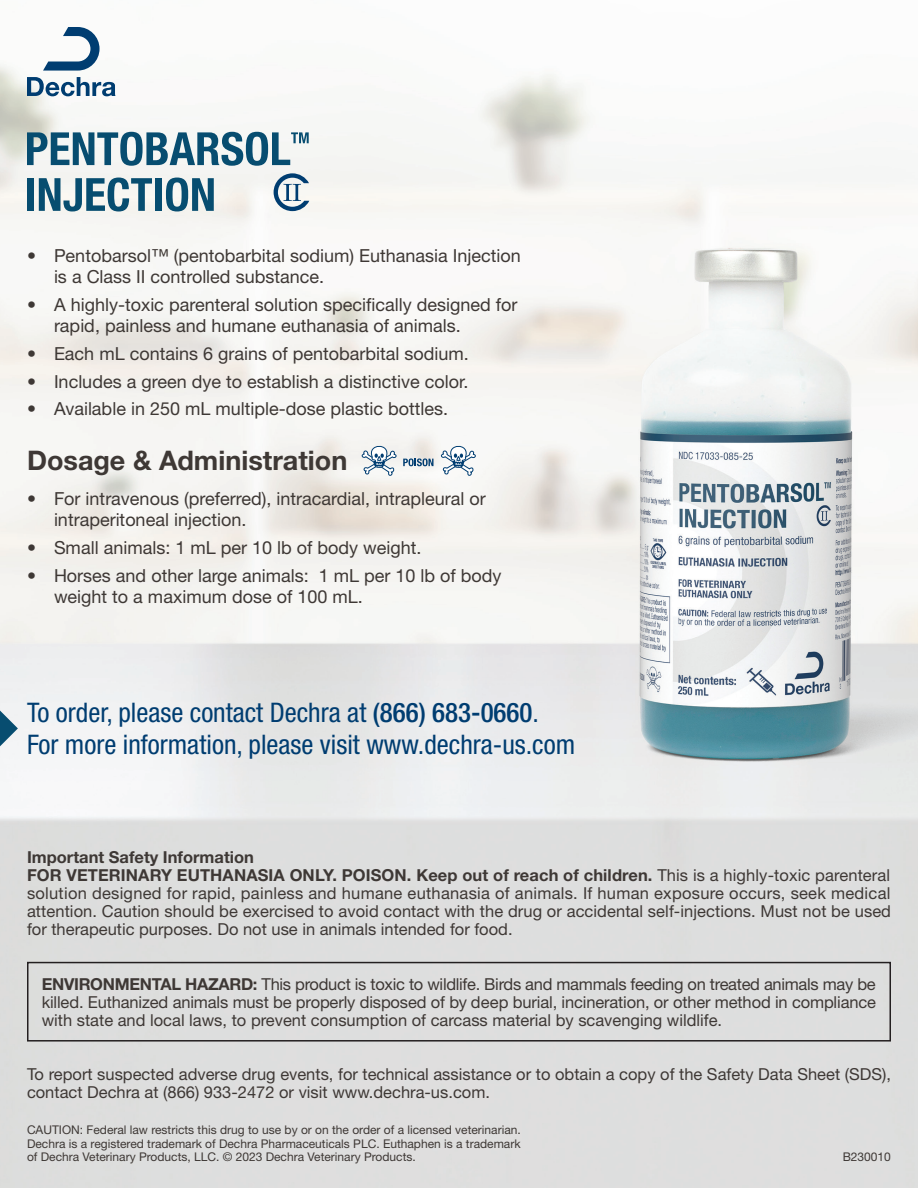
<style>
.page{position:relative;width:918px;height:1188px;background:#fff}
.page>*{position:absolute;margin:0;border:0;box-sizing:border-box;transform-origin:0 0}
.t1{font:condensed 27px/32.4px "Helvetica Neue LT Std";color:#003d71}
.t2{font:700 27px "Helvetica Neue LT Std";color:#3e3835}
.t3{font:18px/21.6px "Helvetica Neue LT Std";color:#3e3835}
.t4{font:16.5px/18px "Helvetica Neue LT Std";color:#3e3835}
.t5{font:12px/13.5px "Helvetica Neue LT Std";color:#3e3835}
.s1{font-weight:500}
.s2{font-weight:700}
</style>
<div class="page">
<img style="left:0;top:64px;width:918px;height:1124px">
<svg style="left:43px;top:27px;width:57px;height:44px"></svg>
<svg style="left:27px;top:77px;width:89px;height:19px"></svg>
<svg style="left:0;top:711px;width:18px;height:35px"></svg>
<svg style="left:27px;top:132px;width:282px;height:34px"></svg>
<div style="left:27px;top:178px;width:7px;height:33px;background:#074d70"></div>
<svg style="left:39px;top:178px;width:113px;height:34px"></svg>
<div style="left:155px;top:178px;width:7px;height:33px;background:#074d70"></div>
<svg style="left:166px;top:178px;width:48px;height:33px"></svg>
<svg style="left:274px;top:173px;width:35px;height:38px"></svg>
<svg style="left:360px;top:442px;width:73px;height:35px"></svg>
<svg style="left:439px;top:442px;width:39px;height:35px"></svg>
<div style="left:27px;top:962px;width:864px;height:80px;border:2px solid #231f20"></div>
<p class="t3" style="left:54px;top:244px;width:468px;text-indent:-27px">• Pentobarsol™ (pentobarbital sodium) Euthanasia Injection is a Class II controlled substance.</p>
<p class="t3" style="left:54px;top:293px;width:465px;text-indent:-27px">• A highly-toxic parenteral solution specifically designed for rapid, painless and humane euthanasia of animals.</p>
<p class="t3" style="left:27px;top:343px;width:443px">• Each mL contains 6 grains of pentobarbital sodium.</p>
<p class="t3" style="left:27px;top:370px;width:443px">• Includes a green dye to establish a distinctive color.</p>
<p class="t3" style="left:27px;top:398px;width:423px">• Available in 250 mL multiple-dose plastic bottles.</p>
<p class="t2" style="left:27px;top:444px;width:322px">Dosage &amp; Administration</p>
<p class="t3" style="left:54px;top:487px;width:433px;text-indent:-27px">• For intravenous (preferred), intracardial, intrapleural or intraperitoneal injection.</p>
<p class="t3" style="left:27px;top:537px;width:396px">• Small animals: 1 mL per 10 lb of body weight.</p>
<p class="t3" style="left:54px;top:564px;width:449px;text-indent:-27px">• Horses and other large animals: 1 mL per 10 lb of body weight to a maximum dose of 100 mL.</p>
<p class="t1" style="left:27px;top:696px;width:550px">To order, please contact Dechra at <span class="s1">(866) 683-0660</span>.<br>For more information, please visit www.dechra-us.com</p>
<p class="t4" style="left:27px;top:848px;width:866px"><span class="s2">Important Safety Information<br>FOR VETERINARY EUTHANASIA ONLY. POISON. Keep out of reach of children.</span> This is a highly‐toxic parenteral solution designed for rapid, painless and humane euthanasia of animals. If human exposure occurs, seek medical attention. Caution should be exercised to avoid contact with the drug or accidental self‐injections. Must not be used for therapeutic purposes. Do not use in animals intended for food.</p>
<p class="t4" style="left:42px;top:975px;width:836px;text-align:justify"><span class="s2">ENVIRONMENTAL HAZARD:</span> This product is toxic to wildlife. Birds and mammals feeding on treated animals may be killed. Euthanized animals must be properly disposed of by deep burial, incineration, or other method in compliance with state and local laws, to prevent consumption of carcass material by scavenging wildlife.</p>
<p class="t4" style="left:27px;top:1065px;width:865px">To report suspected adverse drug events, for technical assistance or to obtain a copy of the Safety Data Sheet (SDS), contact Dechra at (866) 933‐2472 or visit www.dechra‐us.com.</p>
<p class="t5" style="left:27px;top:1123px;width:495px">CAUTION: Federal law restricts this drug to use by or on the order of a licensed veterinarian.</p>
<p class="t5" style="left:27px;top:1136px;width:495px">Dechra is a registered trademark of Dechra Pharmaceuticals PLC. Euthaphen is a trademark of Dechra Veterinary Products, LLC. © 2023 Dechra Veterinary Products.</p>
<p class="t5" style="left:843px;top:1150px;width:50px">B230010</p>
</div>
